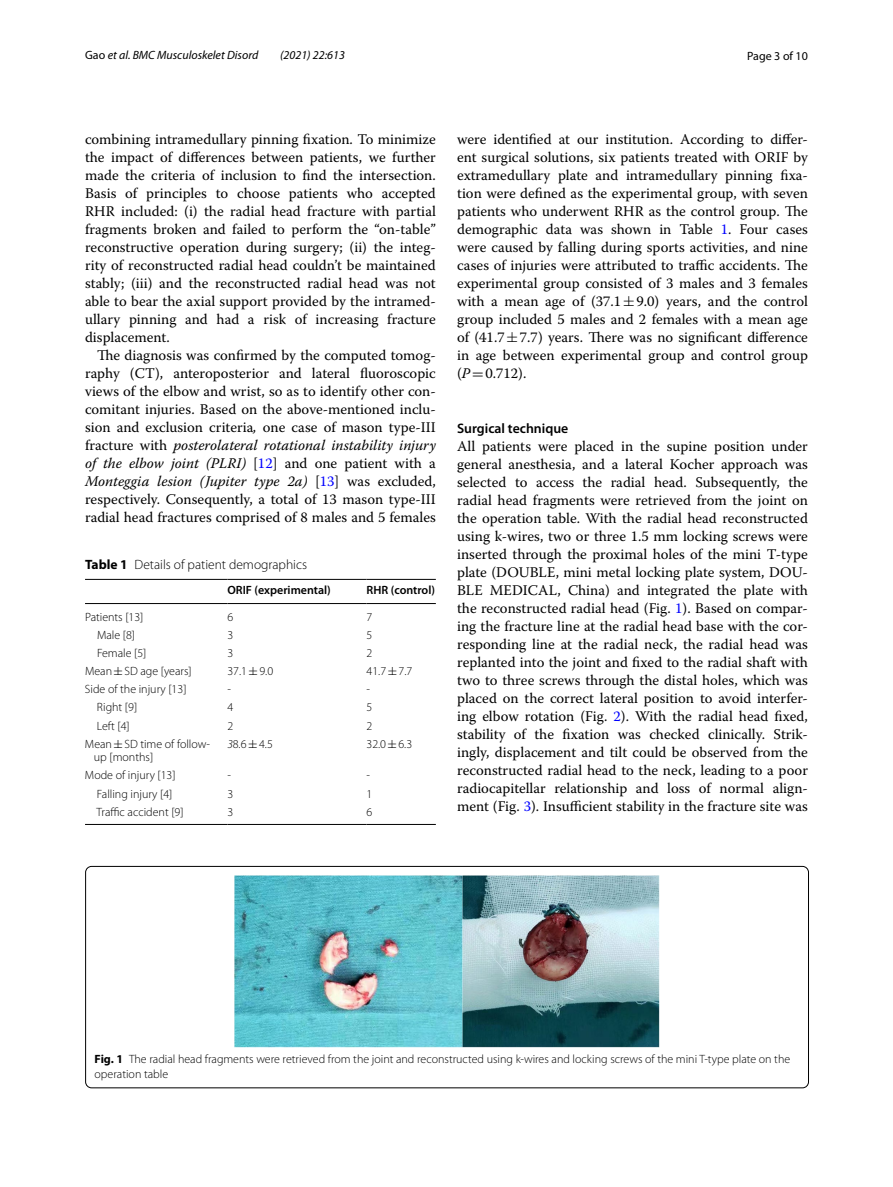
<style>
.page{position:relative;width:893px;height:1187px;background:#fff}
.page>*{position:absolute;margin:0;border:0;box-sizing:border-box;transform-origin:0 0}
.t1{font:14.7px/18px "Warnock Pro";color:#000;text-align:justify}
.t2{font:600 13.8px "Myriad Pro";color:#000}
.t3{font:300 13.5px "Myriad Pro";color:#000}
.t4{font:300 12px/13.5px "Myriad Pro";color:#000}
.t5{font:italic 12px "Myriad Pro";color:#000}
.t6{font:600 12px "Myriad Pro";color:#000}
.t7{font:12px "Myriad Pro";color:#000}
.s1{font-style:normal}
.s2{font-style:italic}
.s3{color:#00f}
.s4{font-weight:700}
.s5{font-family:"MTSY";font-weight:400}
.s6{font-family:"MTSY"}
</style>
<div class="page">
<hr style="left:85px;top:579px;width:142px;height:1px;background:#000">
<hr style="left:85px;top:603px;width:142px;height:1px;background:#000">
<hr style="left:227px;top:579px;width:140px;height:1px;background:#000">
<hr style="left:227px;top:603px;width:140px;height:1px;background:#000">
<hr style="left:367px;top:579px;width:69px;height:1px;background:#000">
<hr style="left:367px;top:603px;width:69px;height:1px;background:#000">
<hr style="left:85px;top:824px;width:142px;height:1px;background:#000">
<hr style="left:227px;top:824px;width:140px;height:1px;background:#000">
<hr style="left:367px;top:824px;width:69px;height:1px;background:#000">
<img style="left:234px;top:875px;width:426px;height:172px">
<div style="left:85px;top:866px;width:724px;height:221px;border:1px solid #000;border-radius:6px"></div>
<p class="t5" style="left:85px;top:48px;width:175px"><span class="s1">Gao</span> et al. BMC Musculoskelet Disord</p>
<p class="t5" style="left:280px;top:48px;width:66px">(2021) 22:613</p>
<p class="t7" style="left:747px;top:48px;width:62px">Page 3 of 10</p>
<p class="t1" style="left:85px;top:130px;width:352px">combining intramedullary pinning fixation. To minimize the impact of differences between patients, we further made the criteria of inclusion to find the intersection.<br>Basis of principles to choose patients who accepted RHR included: (i) the radial head fracture with partial fragments broken and failed to perform the “on-table” reconstructive operation during surgery; (ii) the integ&shy;rity of reconstructed radial head couldn’t be maintained stably; (iii) and the reconstructed radial head was not able to bear the axial support provided by the intramed&shy;ullary pinning and had a risk of increasing fracture displacement.</p>
<p class="t1" style="left:85px;top:346px;width:352px;text-indent:12px">The diagnosis was confirmed by the computed tomog&shy;raphy (CT), anteroposterior and lateral fluoroscopic views of the elbow and wrist, so as to identify other con&shy;comitant injuries. Based on the above-mentioned inclu&shy;sion and exclusion criteria<span class="s2">,</span> one case of mason type-III fracture with <span class="s2">posterolateral rotational instability injury of the elbow joint (PLRI)</span> [<span class="s3">12</span>] and one patient with a <span class="s2">Monteggia lesion (Jupiter type 2a)</span> [<span class="s3">13</span>] was excluded, respectively. Consequently, a total of 13 mason type-III radial head fractures comprised of 8 males and 5 females</p>
<p class="t3" style="left:85px;top:557px;width:224px"><span class="s4">Table 1</span> Details of patient demographics</p>
<p class="t6" style="left:227px;top:582px;width:105px">ORIF (experimental)</p>
<p class="t6" style="left:367px;top:582px;width:70px">RHR (control)</p>
<p class="t4" style="left:85px;top:610px;width:60px">Patients [13]</p>
<p class="t4" style="left:227px;top:610px;width:7px">6</p>
<p class="t4" style="left:367px;top:610px;width:7px">7</p>
<p class="t4" style="left:97px;top:628px;width:40px">Male [8]</p>
<p class="t4" style="left:227px;top:628px;width:7px">3</p>
<p class="t4" style="left:367px;top:628px;width:7px">5</p>
<p class="t4" style="left:97px;top:646px;width:51px">Female [5]</p>
<p class="t4" style="left:227px;top:646px;width:7px">3</p>
<p class="t4" style="left:367px;top:646px;width:7px">2</p>
<p class="t4" style="left:85px;top:664px;width:108px">Mean<span class="s5">±</span>SD age [years]</p>
<p class="t4" style="left:227px;top:664px;width:47px">37.1<span class="s5">±</span>9.0</p>
<p class="t4" style="left:367px;top:664px;width:47px">41.7<span class="s5">±</span>7.7</p>
<p class="t4" style="left:85px;top:682px;width:103px">Side of the injury [13]</p>
<p class="t4" style="left:227px;top:682px;width:4px">-</p>
<p class="t4" style="left:367px;top:682px;width:4px">-</p>
<p class="t4" style="left:97px;top:701px;width:42px">Right [9]</p>
<p class="t4" style="left:227px;top:701px;width:7px">4</p>
<p class="t4" style="left:366px;top:701px;width:7px">5</p>
<p class="t4" style="left:97px;top:719px;width:34px">Left [4]</p>
<p class="t4" style="left:227px;top:719px;width:7px">2</p>
<p class="t4" style="left:366px;top:719px;width:7px">2</p>
<p class="t4" style="left:94px;top:737px;width:117px;text-indent:-9px">Mean<span class="s5">±</span>SD time of follow&shy;up [months]</p>
<p class="t4" style="left:227px;top:737px;width:47px"><span class="s2">3</span>8<span class="s2">.</span>6<span class="s5">±</span>4<span class="s2">.</span>5</p>
<p class="t4" style="left:366px;top:737px;width:47px">32.0<span class="s5">±</span>6<span class="s2">.</span>3</p>
<p class="t4" style="left:85px;top:768px;width:92px">Mode of injury [13]</p>
<p class="t4" style="left:227px;top:768px;width:4px">-</p>
<p class="t4" style="left:366px;top:768px;width:4px">-</p>
<p class="t4" style="left:97px;top:787px;width:77px">Falling injury [4]</p>
<p class="t4" style="left:227px;top:787px;width:7px">3</p>
<p class="t4" style="left:366px;top:787px;width:7px">1</p>
<p class="t4" style="left:96px;top:805px;width:89px">Traffic accident [9]</p>
<p class="t4" style="left:227px;top:805px;width:7px">3</p>
<p class="t4" style="left:366px;top:805px;width:7px">6</p>
<p class="t1" style="left:457px;top:130px;width:352px">were identified at our institution. According to differ&shy;ent surgical solutions, six patients treated with ORIF by extramedullary plate and intramedullary pinning fixa&shy;tion were defined as the experimental group, with seven patients who underwent RHR as the control group. The demographic data was shown in Table <span class="s3">1</span>. Four cases were caused by falling during sports activities, and nine cases of injuries were attributed to traffic accidents. The experimental group consisted of 3 males and 3 females with a mean age of (37.1<span class="s6">±</span>9.0) years, and the control group included 5 males and 2 females with a mean age of (41.7<span class="s6">±</span>7.7) years. There was no significant difference in age between experimental group and control group (<span class="s2">P</span><span class="s6">=</span>0.712).</p>
<p class="t2" style="left:457px;top:419px;width:113px">Surgical technique</p>
<p class="t1" style="left:457px;top:436px;width:352px">All patients were placed in the supine position under general anesthesia, and a lateral Kocher approach was selected to access the radial head. Subsequently, the radial head fragments were retrieved from the joint on the operation table. With the radial head reconstructed using k-wires, two or three 1.5 mm locking screws were inserted through the proximal holes of the mini T-type plate (DOUBLE, mini metal locking plate system, DOU-BLE MEDICAL, China) and integrated the plate with the reconstructed radial head (Fig. <span class="s3">1</span>). Based on compar&shy;ing the fracture line at the radial head base with the cor&shy;responding line at the radial neck, the radial head was replanted into the joint and fixed to the radial shaft with two to three screws through the distal holes, which was placed on the correct lateral position to avoid interfer&shy;ing elbow rotation (Fig. <span class="s3">2</span>). With the radial head fixed, stability of the fixation was checked clinically. Strik&shy;ingly, displacement and tilt could be observed from the reconstructed radial head to the neck, leading to a poor radiocapitellar relationship and loss of normal align&shy;ment (Fig. <span class="s3">3</span>). Insufficient stability in the fracture site was</p>
<p class="t4" style="left:95px;top:1051px;width:697px;line-height:15px"><span class="s4">Fig. 1</span> The radial head fragments were retrieved from the joint and reconstructed using k-wires and locking screws of the mini T-type plate on the operation table</p>
</div>
